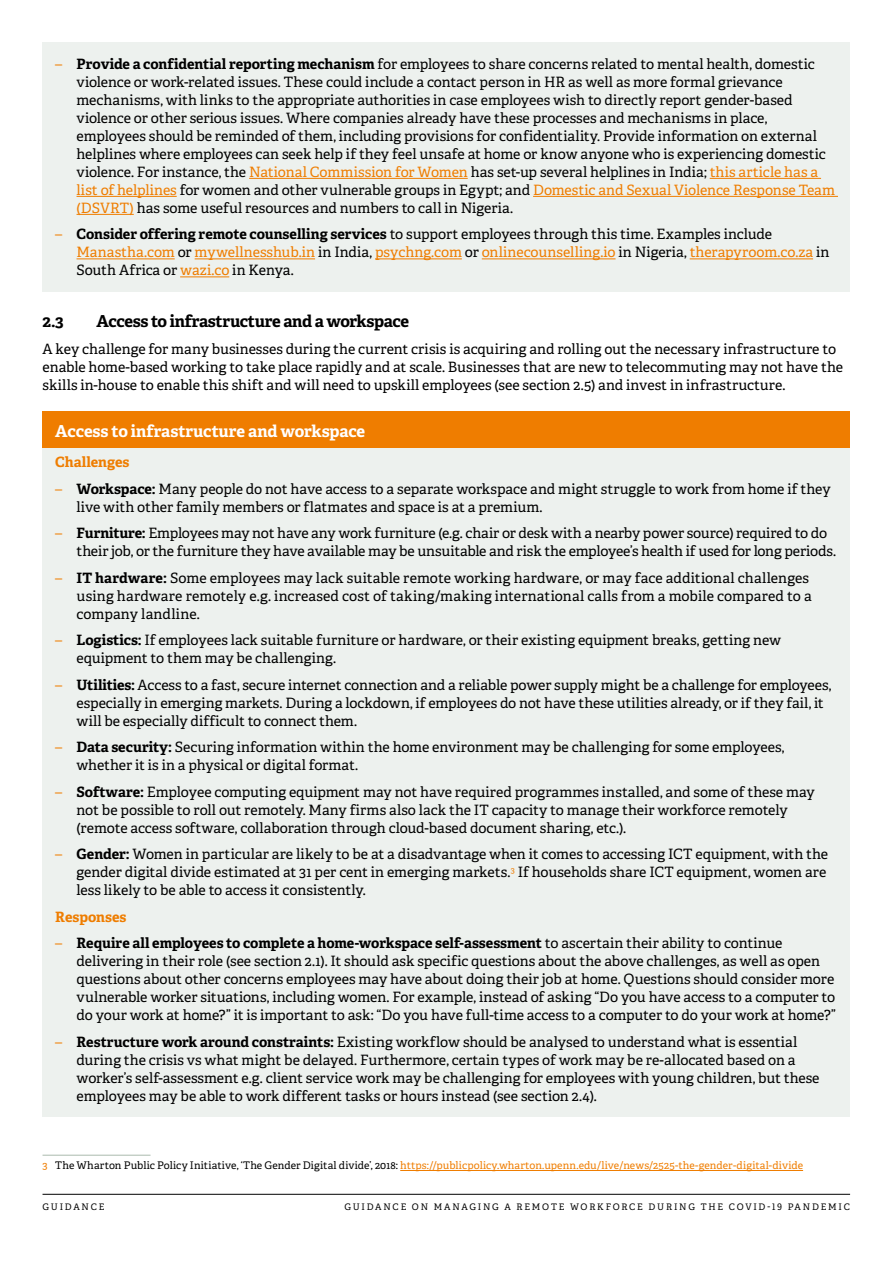
<style>
.page{position:relative;width:893px;height:1263px;background:#fff}
.page>*{position:absolute;margin:0;border:0;box-sizing:border-box;transform-origin:0 0}
.t1{font:700 16.5px "Adelle PE";letter-spacing:-.025em;color:#000}
.t2{font:700 16.5px "Adelle PE";letter-spacing:-.01em;color:#fff}
.t3{font:14.25px/18px "Adelle PE";letter-spacing:-.005em;color:#000}
.t4{font:700 14.25px "Adelle PE";letter-spacing:-.005em;color:#ef7d00}
.t5{font:10.5px "Adelle PE";letter-spacing:.005em;color:#ef7d00}
.t6{font:9px "Adelle PE";letter-spacing:.2em;color:#000}
.s1{color:#ef7d00}
.s2{font-weight:700}
.s3{color:#000}
</style>
<div class="page">
<hr style="left:43px;top:1194px;width:807px;height:1px;background:#000">
<div style="left:43px;top:42px;width:807px;height:22px;background:#edf1ee"></div>
<div style="left:43px;top:50px;width:807px;height:179px;background:#edf1ee"></div>
<hr style="left:249px;top:178px;width:219px;height:1px;background:#ef7d00">
<hr style="left:710px;top:178px;width:111px;height:1px;background:#ef7d00">
<hr style="left:77px;top:196px;width:100px;height:1px;background:#ef7d00">
<hr style="left:533px;top:196px;width:305px;height:1px;background:#ef7d00">
<hr style="left:77px;top:214px;width:57px;height:1px;background:#ef7d00">
<div style="left:43px;top:220px;width:807px;height:72px;background:#edf1ee"></div>
<hr style="left:77px;top:258px;width:98px;height:1px;background:#ef7d00">
<hr style="left:195px;top:258px;width:120px;height:1px;background:#ef7d00">
<hr style="left:375px;top:258px;width:87px;height:1px;background:#ef7d00">
<hr style="left:482px;top:258px;width:134px;height:1px;background:#ef7d00">
<hr style="left:690px;top:258px;width:123px;height:1px;background:#ef7d00">
<hr style="left:180px;top:276px;width:49px;height:1px;background:#ef7d00">
<div style="left:43px;top:411px;width:807px;height:38px;background:#ef7d00"></div>
<div style="left:43px;top:448px;width:807px;height:35px;background:#edf1ee"></div>
<div style="left:43px;top:474px;width:807px;height:54px;background:#edf1ee"></div>
<div style="left:43px;top:519px;width:807px;height:53px;background:#edf1ee"></div>
<div style="left:43px;top:563px;width:807px;height:72px;background:#edf1ee"></div>
<div style="left:43px;top:626px;width:807px;height:53px;background:#edf1ee"></div>
<div style="left:43px;top:670px;width:807px;height:72px;background:#edf1ee"></div>
<div style="left:43px;top:733px;width:807px;height:53px;background:#edf1ee"></div>
<div style="left:43px;top:777px;width:807px;height:72px;background:#edf1ee"></div>
<div style="left:43px;top:840px;width:807px;height:71px;background:#edf1ee"></div>
<div style="left:43px;top:902px;width:807px;height:36px;background:#edf1ee"></div>
<div style="left:43px;top:929px;width:807px;height:108px;background:#edf1ee"></div>
<div style="left:43px;top:1027px;width:807px;height:90px;background:#edf1ee"></div>
<hr style="left:43px;top:1155px;width:108px;height:1px;background:#aabbae">
<hr style="left:400px;top:1170px;width:403px;height:1px;background:#ef7d00">
<p class="t3" style="left:77px;top:54px;width:760px;text-indent:-21px"><span class="s1">–</span> <span class="s2">Provide a confidential reporting mechanism</span> for employees to share concerns related to mental health, domestic violence or work-related issues. These could include a contact person in HR as well as more formal grievance mechanisms, with links to the appropriate authorities in case employees wish to directly report gender-based violence or other serious issues. Where companies already have these processes and mechanisms in place, employees should be reminded of them, including provisions for confidentiality. Provide information on external helplines where employees can seek help if they feel unsafe at home or know anyone who is experiencing domestic violence. For instance, the <span class="s1">National Commission for Women</span> has set-up several helplines in India; <span class="s1">this article has a list of helplines</span> for women and other vulnerable groups in Egypt; and <span class="s1">Domestic and Sexual Violence Response Team (DSVRT)</span> has some useful resources and numbers to call in Nigeria.</p>
<p class="t3" style="left:77px;top:225px;width:754px;text-indent:-21px"><span class="s1">–</span> <span class="s2">Consider offering remote counselling services</span> to support employees through this time. Examples include<br><span class="s1">Manastha.com</span> or <span class="s1">mywellnesshub.in</span> in India, <span class="s1">psychng.com</span> or <span class="s1">onlinecounselling.io</span> in Nigeria, <span class="s1">therapyroom.co.za</span> in<br>South Africa or <span class="s1">wazi.co</span> in Kenya.</p>
<p class="t1" style="left:43px;top:310px;width:23px">2.3</p>
<p class="t1" style="left:97px;top:310px;width:314px">Access to infrastructure and a workspace</p>
<p class="t3" style="left:43px;top:339px;width:802px">A key challenge for many businesses during the current crisis is acquiring and rolling out the necessary infrastructure to enable home-based working to take place rapidly and at scale. Businesses that are new to telecommuting may not have the skills in-house to enable this shift and will need to upskill employees (see section 2.5) and invest in infrastructure.</p>
<p class="t2" style="left:55px;top:419px;width:311px">Access to infrastructure and workspace</p>
<p class="t4" style="left:55px;top:452px;width:76px">Challenges</p>
<p class="t3" style="left:77px;top:479px;width:756px;text-indent:-21px"><span class="s1">–</span> <span class="s2">Workspace:</span> Many people do not have access to a separate workspace and might struggle to work from home if they live with other family members or flatmates and space is at a premium.</p>
<p class="t3" style="left:77px;top:524px;width:761px;text-indent:-21px"><span class="s1">–</span> <span class="s2">Furniture:</span> Employees may not have any work furniture (e.g. chair or desk with a nearby power source) required to do their job, or the furniture they have available may be unsuitable and risk the employee’s health if used for long periods.</p>
<p class="t3" style="left:77px;top:568px;width:737px;text-indent:-21px"><span class="s1">–</span> <span class="s2">IT hardware:</span> Some employees may lack suitable remote working hardware, or may face additional challenges using hardware remotely e.g. increased cost of taking/making international calls from a mobile compared to a company landline.</p>
<p class="t3" style="left:77px;top:631px;width:706px;text-indent:-21px"><span class="s1">–</span> <span class="s2">Logistics:</span> If employees lack suitable furniture or hardware, or their existing equipment breaks, getting new equipment to them may be challenging.</p>
<p class="t3" style="left:77px;top:675px;width:756px;text-indent:-21px"><span class="s1">–</span> <span class="s2">Utilities:</span> Access to a fast, secure internet connection and a reliable power supply might be a challenge for employees, especially in emerging markets. During a lockdown, if employees do not have these utilities already, or if they fail, it will be especially difficult to connect them.</p>
<p class="t3" style="left:77px;top:738px;width:709px;text-indent:-21px"><span class="s1">–</span> <span class="s2">Data security:</span> Securing information within the home environment may be challenging for some employees, whether it is in a physical or digital format.</p>
<p class="t3" style="left:77px;top:782px;width:740px;text-indent:-21px"><span class="s1">–</span> <span class="s2">Software:</span> Employee computing equipment may not have required programmes installed, and some of these may not be possible to roll out remotely. Many firms also lack the IT capacity to manage their workforce remotely (remote access software, collaboration through cloud-based document sharing, etc.).</p>
<p class="t3" style="left:77px;top:845px;width:753px;text-indent:-21px"><span class="s1">–</span> <span class="s2">Gender:</span> Women in particular are likely to be at a disadvantage when it comes to accessing ICT equipment, with the gender digital divide estimated at 31 per cent in emerging markets.<sup>3</sup> If households share ICT equipment, women are less likely to be able to access it consistently.</p>
<p class="t4" style="left:55px;top:906px;width:73px">Responses</p>
<p class="t3" style="left:77px;top:934px;width:761px;text-indent:-21px"><span class="s1">–</span> <span class="s2">Require all employees to complete a home-workspace self-assessment</span> to ascertain their ability to continue delivering in their role (see section 2.1). It should ask specific questions about the above challenges, as well as open questions about other concerns employees may have about doing their job at home. Questions should consider more vulnerable worker situations, including women. For example, instead of asking “Do you have access to a computer to do your work at home?” it is important to ask: “Do you have full-time access to a computer to do your work at home?”</p>
<p class="t3" style="left:77px;top:1032px;width:744px;text-indent:-21px"><span class="s1">–</span> <span class="s2">Restructure work around constraints:</span> Existing workflow should be analysed to understand what is essential during the crisis vs what might be delayed. Furthermore, certain types of work may be re-allocated based on a worker’s self-assessment e.g. client service work may be challenging for employees with young children, but these employees may be able to work different tasks or hours instead (see section 2.4).</p>
<p class="t5" style="left:43px;top:1158px;width:762px">3 <span class="s3">The Wharton Public Policy Initiative, ‘The Gender Digital divide’, 2018:</span> https://publicpolicy.wharton.upenn.edu/live/news/2525-the-gender-digital-divide</p>
<p class="t6" style="left:43px;top:1200px;width:63px">GUIDANCE</p>
<p class="t6" style="left:344px;top:1200px;width:507px">GUIDANCE ON MANAGING A REMOTE WORKFORCE DURING THE COVID-19 PANDEMIC</p>
</div>
